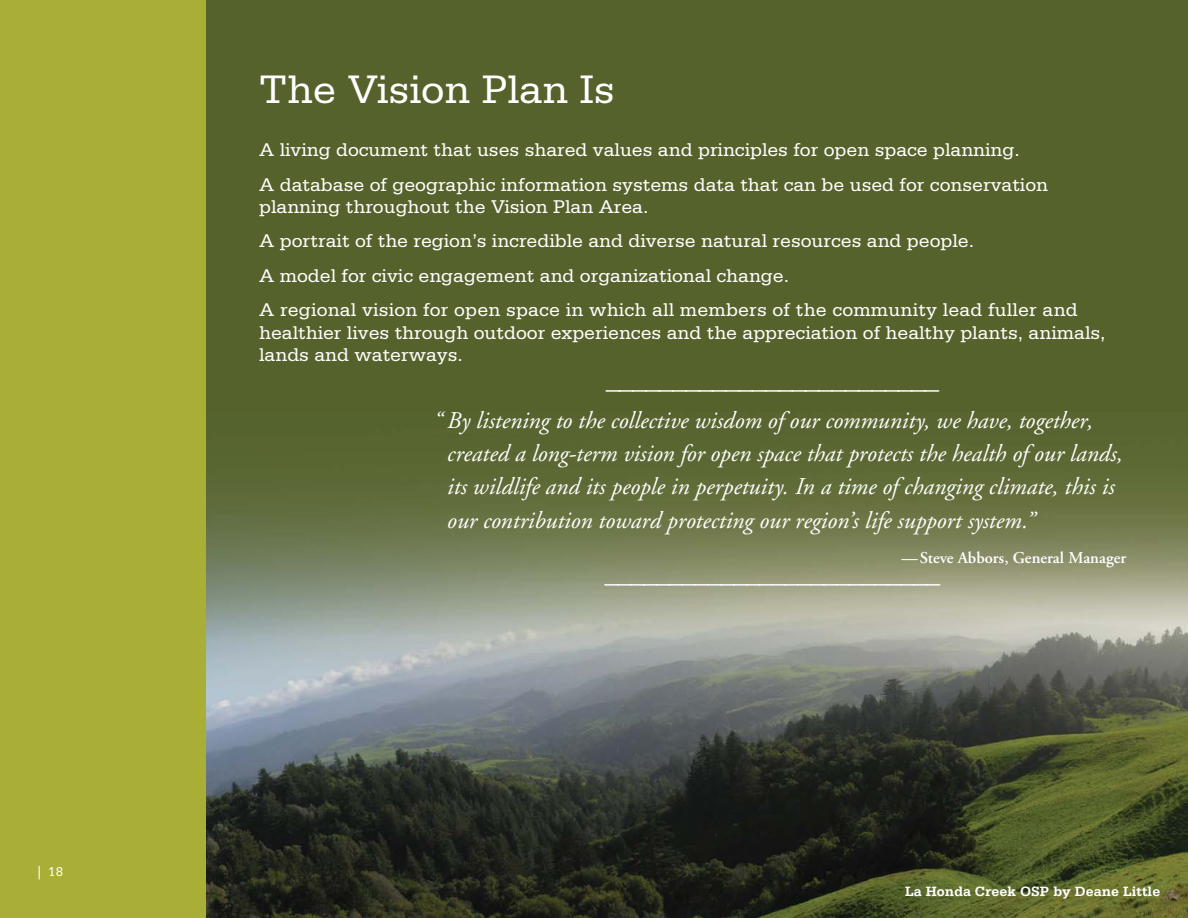
<style>
.page{position:relative;width:1188px;height:918px;background:#fff}
.page>*{position:absolute;margin:0;border:0;box-sizing:border-box;transform-origin:0 0}
.t1{font:42px "Serifa Std";color:#fff}
.t2{font:29.55px "Adobe Garamond";color:#fff}
.t3{font:28.5px "Adobe Garamond";color:#fff}
.t4{font:italic 24px/33.5px "Adobe Garamond";color:#fff}
.t5{font:19.5px/34.3px "Serifa Std";color:#fff}
.t6{font:600 16.5px "Adobe Garamond";color:#fff}
.t7{font:700 14.25px "Serifa Std";color:#fff}
.t8{font:13.5px "Serifa Std";color:#fff}
</style>
<div class="page">
<div style="left:0;top:0;width:1188px;height:907px;background:#55622b"></div>
<img style="left:205px;top:412px;width:983px;height:506px">
<div style="left:0;top:0;width:205px;height:918px;background:#a9ae36"></div>
<p class="t8" style="left:38px;top:866px;width:27px">| 18</p>
<h1 class="t1" style="left:259px;top:73px;width:357px">The Vision Plan Is</h1>
<p class="t5" style="left:259px;top:134px;width:790px">A living document that uses shared values and principles for open space planning.<br>A database of geographic information systems data that can be used for conservation</p>
<p class="t5" style="left:259px;top:191px;width:820px">planning throughout the Vision Plan Area.<br>A portrait of the region’s incredible and diverse natural resources and people.<br>A model for civic engagement and organizational change.<br>A regional vision for open space in which all members of the community lead fuller and</p>
<p class="t5" style="left:259px;top:323px;width:848px;line-height:22.5px">healthier lives through outdoor experiences and the appreciation of healthy plants, animals, lands and waterways.</p>
<h2 class="t2" style="left:606px;top:367px;width:335px">_________________________</h2>
<p class="t4" style="left:447px;top:406px;width:677px;text-indent:-13px">“ By listening to the collective wisdom of our community, we have, together, created a long-term vision for open space that protects the health of our lands, its wildlife and its people in perpetuity. In a time of changing climate, this is our contribution toward protecting our region’s life support system.”</p>
<p class="t6" style="left:902px;top:551px;width:226px">—Steve Abbors, General Manager</p>
<h3 class="t3" style="left:605px;top:562px;width:337px">__________________________</h3>
<p class="t7" style="left:905px;top:886px;width:257px">La Honda Creek OSP by Deane Little</p>
</div>
